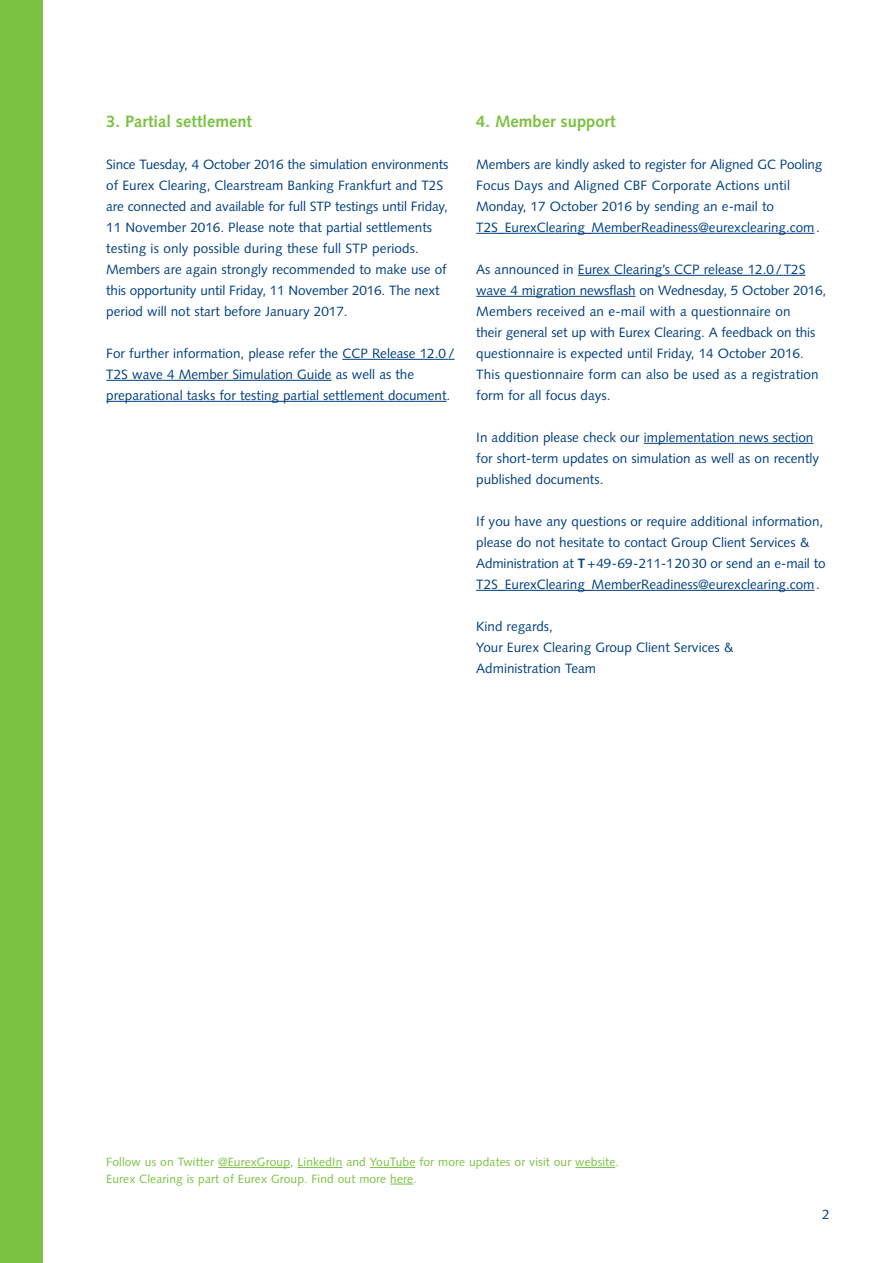
<style>
.page{position:relative;width:893px;height:1263px;background:#fff}
.page>*{position:absolute;margin:0;border:0;box-sizing:border-box;transform-origin:0 0}
.t1{font:700 16.5px "Syntax";color:#7bc142}
.t2{font:13.5px/21px "Syntax";color:#014081}
.t3{font:12px/16.5px "Syntax";letter-spacing:.01em;color:#7bc142}
.s1{font-weight:700}
</style>
<div class="page">
<div style="left:0;top:0;width:43px;height:1263px;background:#7bc142"></div>
<hr style="left:218px;top:1167px;width:72px;height:1px;background:#7bc142">
<hr style="left:297px;top:1167px;width:45px;height:1px;background:#7bc142">
<hr style="left:370px;top:1167px;width:45px;height:1px;background:#7bc142">
<hr style="left:575px;top:1167px;width:40px;height:1px;background:#7bc142">
<svg style="left:390px;top:1184px;width:23px;height:1px"></svg>
<hr style="left:342px;top:359px;width:104px;height:1px;background:#014081">
<hr style="left:106px;top:380px;width:226px;height:1px;background:#014081">
<hr style="left:106px;top:401px;width:341px;height:1px;background:#014081">
<hr style="left:476px;top:233px;width:327px;height:1px;background:#014081">
<hr style="left:578px;top:275px;width:196px;height:1px;background:#014081">
<svg style="left:774px;top:275px;width:31px;height:1px"></svg>
<hr style="left:476px;top:296px;width:159px;height:1px;background:#014081">
<hr style="left:644px;top:443px;width:169px;height:1px;background:#014081">
<hr style="left:476px;top:590px;width:327px;height:1px;background:#014081">
<p class="t1" style="left:106px;top:114px;width:147px">3. Partial settlement</p>
<p class="t2" style="left:106px;top:155px;width:344px">Since Tuesday, 4 October 2016 the simulation environments of Eurex Clearing, Clearstream Banking Frankfurt and T2S are connected and available for full STP testings until Friday, 11 November 2016. Please note that partial settlements testing is only possible during these full STP periods.<br>Members are again strongly recommended to make use of this opportunity until Friday, 11 November 2016. The next period will not start before January 2017.</p>
<p class="t2" style="left:106px;top:344px;width:350px">For further information, please refer the CCP Release 12.0 /<br>T2S wave 4 Member Simulation Guide as well as the preparational tasks for testing partial settlement document.</p>
<p class="t1" style="left:476px;top:114px;width:141px">4. Member support</p>
<p class="t2" style="left:476px;top:155px;width:348px">Members are kindly asked to register for Aligned GC Pooling Focus Days and Aligned CBF Corporate Actions until Monday, 17 October 2016 by sending an e-mail to T2S_EurexClearing_MemberReadiness@eurexclearing.com.</p>
<p class="t2" style="left:476px;top:260px;width:352px">As announced in Eurex Clearing’s CCP release 12.0/T2S wave 4 migration newsflash on Wednesday, 5 October 2016, Members received an e-mail with a questionnaire on<br>their general set up with Eurex Clearing. A feedback on this questionnaire is expected until Friday, 14 October 2016.<br>This questionnaire form can also be used as a registration form for all focus days.</p>
<p class="t2" style="left:476px;top:428px;width:344px">In addition please check our implementation news section for short-term updates on simulation as well as on recently published documents.</p>
<p class="t2" style="left:476px;top:512px;width:351px">If you have any questions or require additional information, please do not hesitate to contact Group Client Services &amp; Administration at <span class="s1">T</span> +49-69-211-120 30 or send an e-mail to T2S_EurexClearing_MemberReadiness@eurexclearing.com.</p>
<p class="t2" style="left:476px;top:617px;width:259px">Kind regards,<br>Your Eurex Clearing Group Client Services &amp;<br>Administration Team</p>
<p class="t3" style="left:106px;top:1155px;width:514px">Follow us on Twitter @EurexGroup, LinkedIn and YouTube for more updates or visit our website.<br>Eurex Clearing is part of Eurex Group. Find out more here.</p>
<p class="t2" style="left:822px;top:1205px;width:9px">2</p>
</div>
